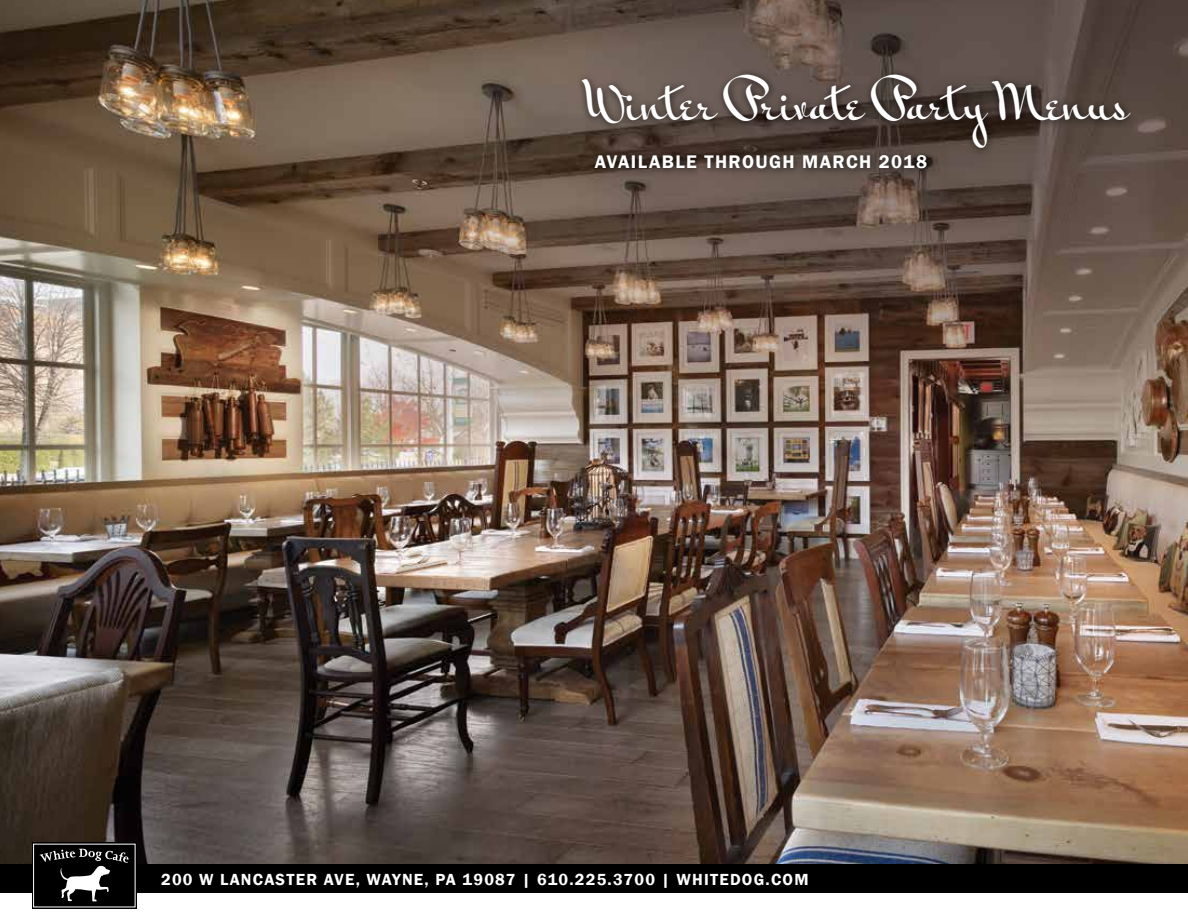
<style>
.page{position:relative;width:1188px;height:918px;background:#fff}
.page>*{position:absolute;margin:0;border:0;box-sizing:border-box;transform-origin:0 0}
.t1{font:49.65px "Mr Bedfort";color:#fff}
.t2{font:600 18.75px "Franklin Gothic";letter-spacing:.075em;color:#fff}
.t3{font:600 16.5px "Franklin Gothic";letter-spacing:.075em;color:#fff}
</style>
<div class="page">
<img style="left:0;top:0;width:1188px;height:864px">
<div style="left:0;top:864px;width:1188px;height:29px;background:#000"></div>
<svg style="left:32px;top:842px;width:105px;height:67px;background:#232323"></svg>
<svg style="left:40px;top:849px;width:89px;height:52px"></svg>
<div style="left:576px;top:67px;width:563px;height:89px;background:#000;opacity:.75"></div>
<div style="left:588px;top:148px;width:348px;height:30px;background:#000;opacity:.75"></div>
<h1 class="t1" style="left:588px;top:72px;width:543px">Winter Private Party Menus</h1>
<p class="t2" style="left:595px;top:151px;width:334px">AVAILABLE THROUGH MARCH 2018</p>
<p class="t3" style="left:161px;top:870px;width:649px">200 W LANCASTER AVE, WAYNE, PA 19087 | 610.225.3700 | WHITEDOG.COM</p>
</div>
